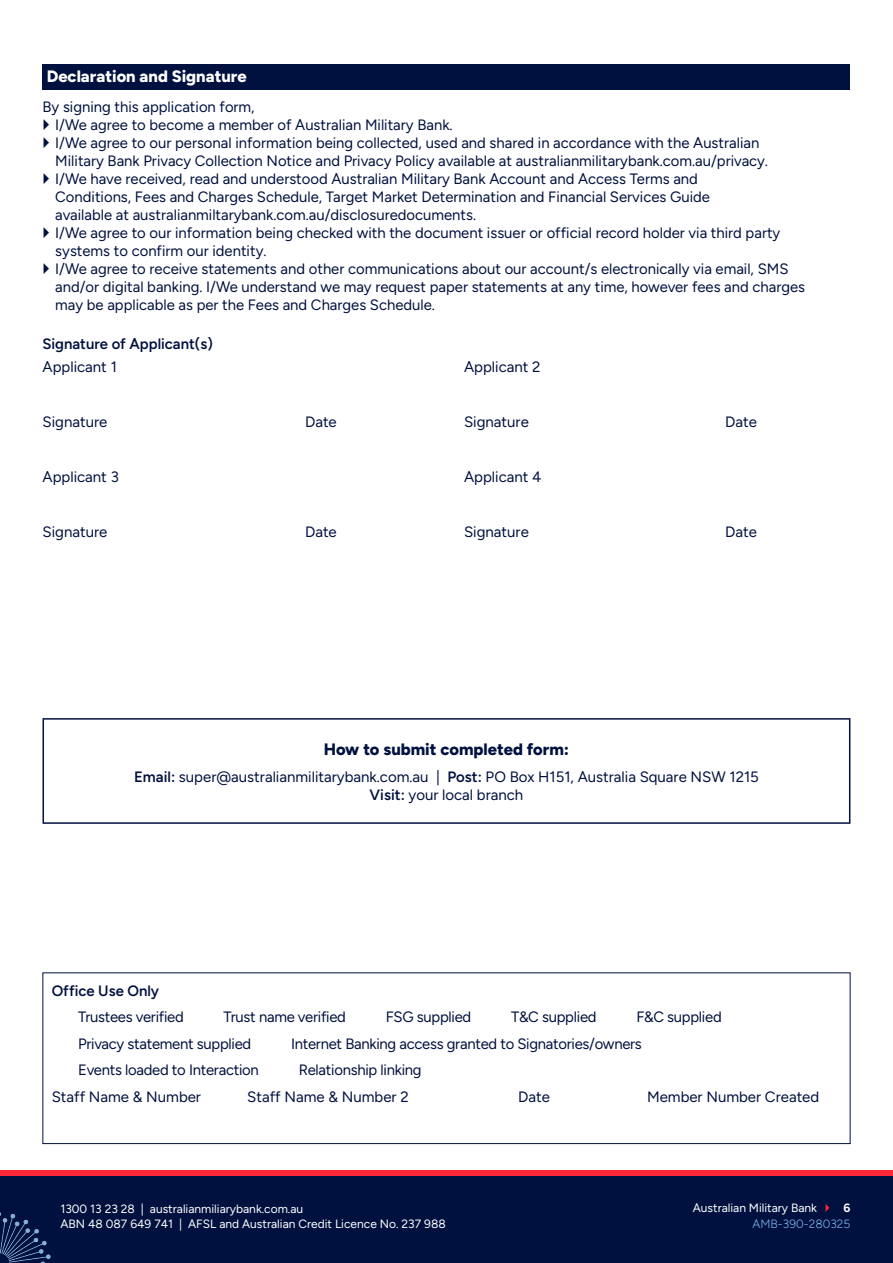
<style>
.page{position:relative;width:893px;height:1263px;background:#fff}
.page>*{position:absolute;margin:0;border:0;box-sizing:border-box;transform-origin:0 0}
.t1{font:800 16.5px "Figtree";color:#00113f}
.t2{font:800 16.5px "Figtree";color:#fff}
.t3{font:15px/18px "Figtree";color:#00113f}
.t4{font:15px "Figtree";letter-spacing:-.02em;color:#00113f}
.t5{font:600 15px "Figtree";color:#00113f}
.t6{font:12px/15px "Figtree";color:#fff}
.t7{font:300 12px "Figtree";color:#7fb0ed}
.t8{font:700 12px "Figtree";color:#fff}
.s1{font-weight:600}
</style>
<div class="page">
<div style="left:0;top:1174px;width:893px;height:89px;background:#00113f"></div>
<img style="left:0;top:1212px;width:51px;height:51px">
<div style="left:0;top:1170px;width:893px;height:5px;background:#ff2736"></div>
<svg style="left:826px;top:1204px;width:3px;height:8px"></svg>
<div style="left:43px;top:64px;width:807px;height:25px;background:#00113f"></div>
<div style="left:43px;top:718px;width:807px;height:106px;border:2px solid #00113f"></div>
<div style="left:43px;top:972px;width:807px;height:172px;border:1px solid #00113f"></div>
<p class="t2" style="left:47px;top:66px;width:201px">Declaration and Signature</p>
<p class="t3" style="left:55px;top:98px;width:751px;text-indent:-13px">By signing this application form,<br>I/We agree to become a member of Australian Military Bank.<br>I/We agree to our personal information being collected, used and shared in accordance with the Australian Military Bank Privacy Collection Notice and Privacy Policy available at australianmilitarybank.com.au/privacy.<br>I/We have received, read and understood Australian Military Bank Account and Access Terms and<br>Conditions, Fees and Charges Schedule, Target Market Determination and Financial Services Guide<br>available at australianmiltarybank.com.au/disclosuredocuments.<br>I/We agree to our information being checked with the document issuer or official record holder via third party systems to confirm our identity.<br>I/We agree to receive statements and other communications about our account/s electronically via email, SMS and/or digital banking. I/We understand we may request paper statements at any time, however fees and charges may be applicable as per the Fees and Charges Schedule.</p>
<p class="t5" style="left:43px;top:335px;width:172px">Signature of Applicant(s)</p>
<p class="t3" style="left:43px;top:357px;width:76px">Applicant 1</p>
<p class="t3" style="left:464px;top:357px;width:78px">Applicant 2</p>
<p class="t3" style="left:43px;top:412px;width:66px">Signature</p>
<p class="t3" style="left:305px;top:412px;width:33px">Date</p>
<p class="t3" style="left:464px;top:412px;width:66px">Signature</p>
<p class="t3" style="left:725px;top:412px;width:33px">Date</p>
<p class="t3" style="left:43px;top:467px;width:78px">Applicant 3</p>
<p class="t3" style="left:464px;top:467px;width:79px">Applicant 4</p>
<p class="t3" style="left:43px;top:522px;width:66px">Signature</p>
<p class="t3" style="left:305px;top:522px;width:33px">Date</p>
<p class="t3" style="left:464px;top:522px;width:66px">Signature</p>
<p class="t3" style="left:725px;top:522px;width:33px">Date</p>
<p class="t1" style="left:324px;top:739px;width:247px">How to submit completed form:</p>
<p class="t3" style="left:134px;top:767px;width:626px;text-align:center"><span class="s1">Email:</span> super@australianmilitarybank.com.au | <span class="s1">Post:</span> PO Box H151, Australia Square NSW 1215<br><span class="s1">Visit:</span> your local branch</p>
<p class="t5" style="left:52px;top:982px;width:109px">Office Use Only</p>
<p class="t4" style="left:78px;top:1009px;width:107px">Trustees verified</p>
<p class="t4" style="left:224px;top:1009px;width:124px">Trust name verified</p>
<p class="t4" style="left:386px;top:1009px;width:87px">FSG supplied</p>
<p class="t4" style="left:511px;top:1009px;width:87px">T&amp;C supplied</p>
<p class="t4" style="left:636px;top:1009px;width:87px">F&amp;C supplied</p>
<p class="t4" style="left:78px;top:1035px;width:175px">Privacy statement supplied</p>
<p class="t4" style="left:291px;top:1035px;width:352px">Internet Banking access granted to Signatories/owners</p>
<p class="t4" style="left:78px;top:1062px;width:182px">Events loaded to Interaction</p>
<p class="t4" style="left:299px;top:1062px;width:124px">Relationship linking</p>
<p class="t3" style="left:52px;top:1088px;width:151px">Staff Name &amp; Number</p>
<p class="t3" style="left:247px;top:1088px;width:163px">Staff Name &amp; Number 2</p>
<p class="t3" style="left:518px;top:1088px;width:33px">Date</p>
<p class="t3" style="left:647px;top:1088px;width:174px">Member Number Created</p>
<p class="t6" style="left:60px;top:1201px;width:387px">1300 13 23 28 | australianmiliarybank.com.au<br>ABN 48 087 649 741 | AFSL and Australian Credit Licence No. 237 988</p>
<p class="t6" style="left:693px;top:1200px;width:126px">Australian Military Bank</p>
<p class="t8" style="left:843px;top:1201px;width:8px">6</p>
<p class="t7" style="left:753px;top:1217px;width:99px">AMB-390-280325</p>
</div>
